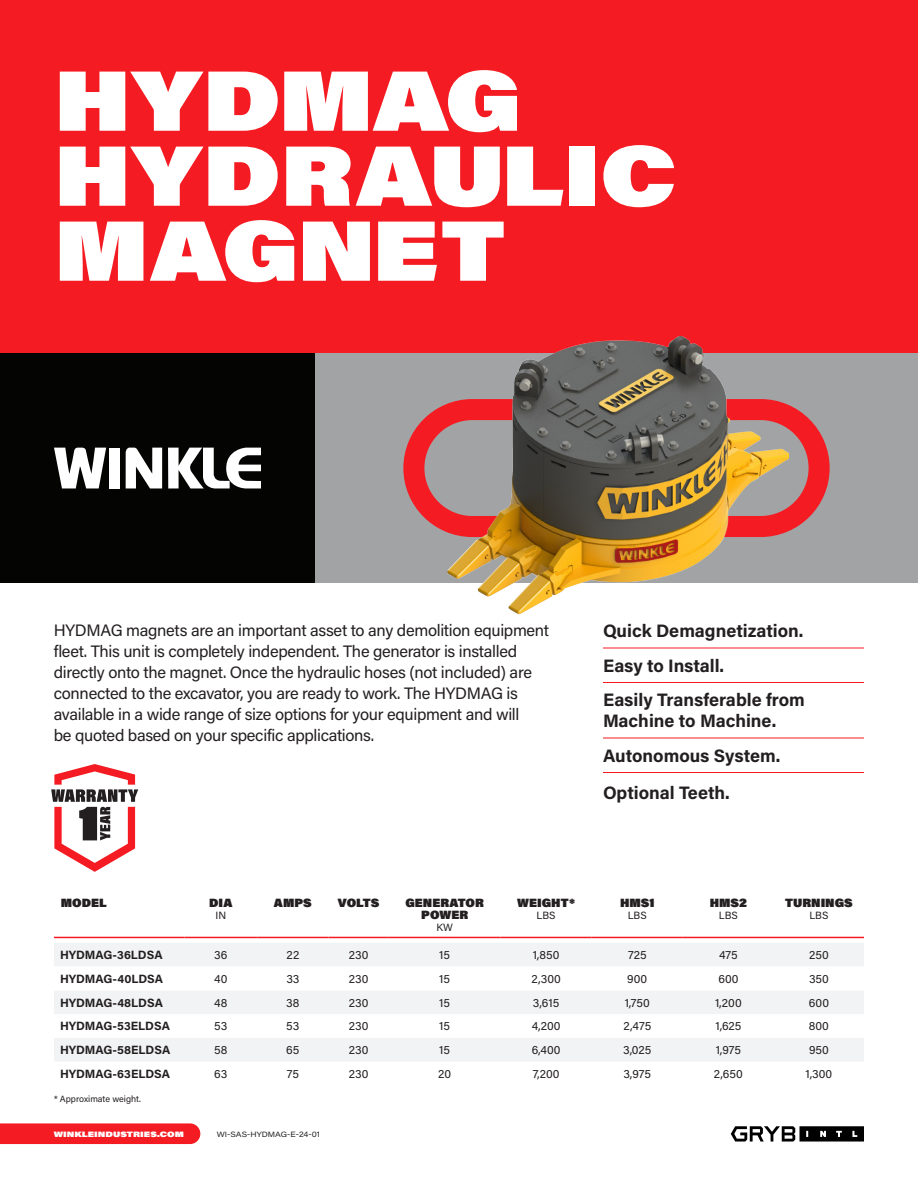
<style>
.page{position:relative;width:918px;height:1188px;background:#fff}
.page>*{position:absolute;margin:0;border:0;box-sizing:border-box;transform-origin:0 0}
.t1{font:900 84px/75px "Acumin Pro Wide";color:#fff}
.bullets{font:700 18px/21px "Acumin Pro";color:#231f20}
.runner{font:16.5px/21px "Acumin Pro";letter-spacing:-.02em;color:#231f20}
.table_contenu{font:12px "Acumin Pro";color:#231f20}
.table_contenu-2{font:700 12px "Acumin Pro";color:#231f20}
.table_top{font:900 12px/12px "Acumin Pro";color:#231f20;text-align:center}
.table_top-2{font:10.5px "Acumin Pro";color:#231f20}
.t2{font:9px "Acumin Pro";color:#231f20}
.t3{font:900 7.65px "Acumin Pro Wide";color:#fff;scale:1.07 1}
.t4{font:7.5px "Acumin Pro Wide";letter-spacing:.005em;color:#231f20}
</style>
<div class="page">
<div style="left:0;top:1123px;width:200px;height:21px;background:#f41c22"></div>
<svg style="left:731px;top:1126px;width:133px;height:16px"></svg>
<hr style="left:603px;top:648px;width:261px;height:1px;background:#f41c22">
<hr style="left:603px;top:682px;width:261px;height:1px;background:#f41c22">
<hr style="left:603px;top:738px;width:261px;height:1px;background:#f41c22">
<hr style="left:603px;top:772px;width:261px;height:1px;background:#f41c22">
<div style="left:0;top:0;width:918px;height:353px;background:#f41c22"></div>
<div style="left:0;top:353px;width:918px;height:230px;background:#a2a3a4"></div>
<div style="left:0;top:353px;width:315px;height:230px;background:#040503"></div>
<svg style="left:54px;top:448px;width:52px;height:40px"></svg>
<div style="left:109px;top:448px;width:10px;height:40px;background:#fff"></div>
<svg style="left:126px;top:448px;width:36px;height:40px"></svg>
<svg style="left:168px;top:448px;width:93px;height:40px"></svg>
<div style="left:403px;top:399px;width:427px;height:138px;border:21px solid #f41c22;border-radius:58px"></div>
<svg style="left:51px;top:764px;width:87px;height:108px"></svg>
<img style="left:444px;top:336px;width:345px;height:279px">
<div style="left:54px;top:943px;width:810px;height:23px;background:#f2f3f4"></div>
<svg style="left:54px;top:991px;width:810px;height:70px;fill:#f2f3f4"></svg>
<hr style="left:54px;top:937px;width:130px;height:1px;background:#f41c22">
<hr style="left:184px;top:937px;width:73px;height:1px;background:#f41c22">
<hr style="left:257px;top:937px;width:71px;height:1px;background:#f41c22">
<hr style="left:328px;top:937px;width:61px;height:1px;background:#f41c22">
<hr style="left:389px;top:937px;width:112px;height:1px;background:#f41c22">
<hr style="left:501px;top:937px;width:91px;height:1px;background:#f41c22">
<hr style="left:592px;top:937px;width:91px;height:1px;background:#f41c22">
<hr style="left:683px;top:937px;width:91px;height:1px;background:#f41c22">
<hr style="left:774px;top:937px;width:90px;height:1px;background:#f41c22">
<p class="t1" style="left:54px;top:58px;width:624px">HYDMAG<br>HYDRAULIC<br>MAGNET</p>
<p class="runner" style="left:54px;top:619px;width:497px">HYDMAG magnets are an important asset to any demolition equipment fleet. This unit is completely independent. The generator is installed directly onto the magnet. Once the hydraulic hoses (not included) are connected to the excavator, you are ready to work. The HYDMAG is available in a wide range of size options for your equipment and will<br>be quoted based on your specific applications.</p>
<p class="bullets" style="left:603px;top:619px;width:202px">Quick Demagnetization.</p>
<p class="bullets" style="left:603px;top:654px;width:123px">Easy to Install.</p>
<p class="bullets" style="left:603px;top:688px;width:203px">Easily Transferable from<br>Machine to Machine.</p>
<p class="bullets" style="left:603px;top:744px;width:179px">Autonomous System.</p>
<p class="bullets" style="left:603px;top:781px;width:128px">Optional Teeth.</p>
<p class="table_top" style="left:61px;top:896px;width:47px">MODEL</p>
<p class="table_top" style="left:209px;top:896px;width:25px">DIA</p>
<p class="table_top-2" style="left:215px;top:908px;width:12px">IN</p>
<p class="table_top" style="left:274px;top:896px;width:40px">AMPS</p>
<p class="table_top" style="left:338px;top:896px;width:43px">VOLTS</p>
<p class="table_top" style="left:406px;top:896px;width:80px">GENERATOR<br>POWER</p>
<p class="table_top-2" style="left:437px;top:920px;width:18px">KW</p>
<p class="table_top" style="left:517px;top:896px;width:59px">WEIGHT*</p>
<p class="table_top-2" style="left:537px;top:908px;width:21px">LBS</p>
<p class="table_top" style="left:620px;top:896px;width:36px">HMS1</p>
<p class="table_top-2" style="left:628px;top:908px;width:21px">LBS</p>
<p class="table_top" style="left:710px;top:896px;width:39px">HMS2</p>
<p class="table_top-2" style="left:719px;top:908px;width:21px">LBS</p>
<p class="table_top" style="left:785px;top:896px;width:69px">TURNINGS</p>
<p class="table_top-2" style="left:809px;top:908px;width:21px">LBS</p>
<p class="table_contenu-2" style="left:60px;top:947px;width:104px">HYDMAG-36LDSA</p>
<p class="table_contenu" style="left:214px;top:947px;width:15px">36</p>
<p class="table_contenu" style="left:286px;top:947px;width:14px">22</p>
<p class="table_contenu" style="left:349px;top:947px;width:21px">230</p>
<p class="table_contenu" style="left:439px;top:947px;width:12px">15</p>
<p class="table_contenu" style="left:533px;top:947px;width:28px">1,850</p>
<p class="table_contenu" style="left:628px;top:947px;width:20px">725</p>
<p class="table_contenu" style="left:719px;top:947px;width:20px">475</p>
<p class="table_contenu" style="left:809px;top:947px;width:21px">250</p>
<p class="table_contenu-2" style="left:60px;top:970px;width:105px">HYDMAG-40LDSA</p>
<p class="table_contenu" style="left:214px;top:970px;width:15px">40</p>
<p class="table_contenu" style="left:286px;top:970px;width:15px">33</p>
<p class="table_contenu" style="left:349px;top:970px;width:21px">230</p>
<p class="table_contenu" style="left:439px;top:970px;width:12px">15</p>
<p class="table_contenu" style="left:532px;top:970px;width:31px">2,300</p>
<p class="table_contenu" style="left:627px;top:970px;width:21px">900</p>
<p class="table_contenu" style="left:718px;top:970px;width:22px">600</p>
<p class="table_contenu" style="left:809px;top:970px;width:21px">350</p>
<p class="table_contenu-2" style="left:60px;top:994px;width:105px">HYDMAG-48LDSA</p>
<p class="table_contenu" style="left:214px;top:994px;width:15px">48</p>
<p class="table_contenu" style="left:286px;top:994px;width:15px">38</p>
<p class="table_contenu" style="left:349px;top:994px;width:21px">230</p>
<p class="table_contenu" style="left:439px;top:994px;width:12px">15</p>
<p class="table_contenu" style="left:533px;top:994px;width:28px">3,615</p>
<p class="table_contenu" style="left:625px;top:994px;width:27px">1,750</p>
<p class="table_contenu" style="left:715px;top:994px;width:28px">1,200</p>
<p class="table_contenu" style="left:809px;top:994px;width:22px">600</p>
<p class="table_contenu-2" style="left:60px;top:1018px;width:112px">HYDMAG-53ELDSA</p>
<p class="table_contenu" style="left:214px;top:1018px;width:15px">53</p>
<p class="table_contenu" style="left:286px;top:1018px;width:15px">53</p>
<p class="table_contenu" style="left:349px;top:1018px;width:21px">230</p>
<p class="table_contenu" style="left:439px;top:1018px;width:12px">15</p>
<p class="table_contenu" style="left:532px;top:1018px;width:30px">4,200</p>
<p class="table_contenu" style="left:623px;top:1018px;width:29px">2,475</p>
<p class="table_contenu" style="left:716px;top:1018px;width:27px">1,625</p>
<p class="table_contenu" style="left:809px;top:1018px;width:22px">800</p>
<p class="table_contenu-2" style="left:60px;top:1042px;width:112px">HYDMAG-58ELDSA</p>
<p class="table_contenu" style="left:214px;top:1042px;width:15px">58</p>
<p class="table_contenu" style="left:286px;top:1042px;width:15px">65</p>
<p class="table_contenu" style="left:349px;top:1042px;width:21px">230</p>
<p class="table_contenu" style="left:439px;top:1042px;width:12px">15</p>
<p class="table_contenu" style="left:532px;top:1042px;width:30px">6,400</p>
<p class="table_contenu" style="left:623px;top:1042px;width:30px">3,025</p>
<p class="table_contenu" style="left:716px;top:1042px;width:27px">1,975</p>
<p class="table_contenu" style="left:809px;top:1042px;width:21px">950</p>
<p class="table_contenu-2" style="left:60px;top:1065px;width:112px">HYDMAG-63ELDSA</p>
<p class="table_contenu" style="left:214px;top:1065px;width:15px">63</p>
<p class="table_contenu" style="left:287px;top:1065px;width:14px">75</p>
<p class="table_contenu" style="left:349px;top:1065px;width:21px">230</p>
<p class="table_contenu" style="left:438px;top:1065px;width:15px">20</p>
<p class="table_contenu" style="left:533px;top:1065px;width:28px">7,200</p>
<p class="table_contenu" style="left:623px;top:1065px;width:29px">3,975</p>
<p class="table_contenu" style="left:714px;top:1065px;width:31px">2,650</p>
<p class="table_contenu" style="left:806px;top:1065px;width:28px">1,300</p>
<p class="t2" style="left:54px;top:1092px;width:89px">* Approximate weight.</p>
<p class="t3" style="left:54px;top:1128px;width:123px">WINKLEINDUSTRIES.COM</p>
<p class="t4" style="left:217px;top:1129px;width:105px">WI-SAS-HYDMAG-E-24-01</p>
</div>
